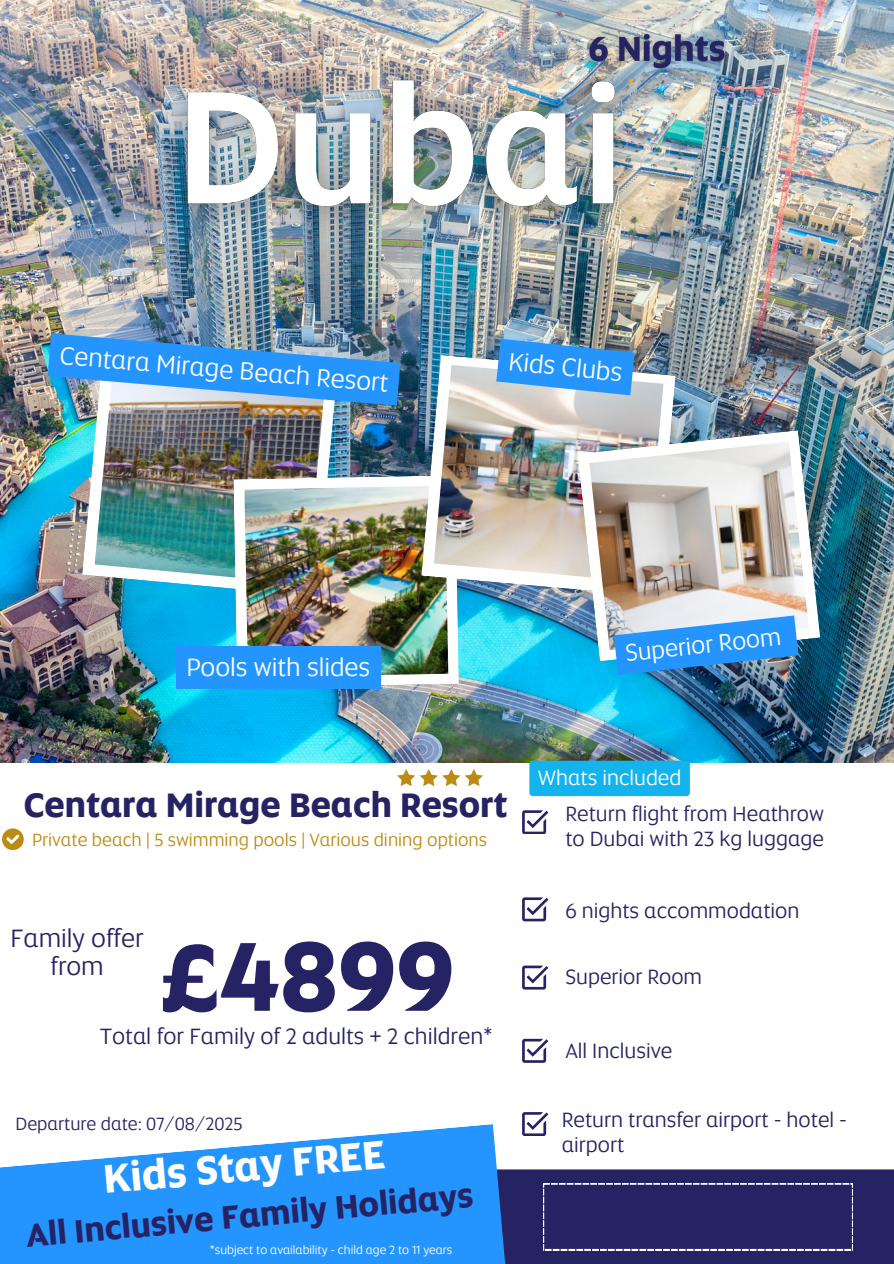
<style>
.page{position:relative;width:894px;height:1264px;background:#fff}
.page>*{position:absolute;margin:0;border:0;box-sizing:border-box;transform-origin:0 0}
.t1{font:700 99.45px "Etihad Altis";color:#262364}
.t2{font:700 40.5px "Etihad Altis";color:#fff}
.t3{font:700 34.5px "Etihad Altis";color:#262364}
.t4{font:700 33px "Etihad Altis";color:#262364}
.t5{font:25.5px "Etihad Altis";color:#fff}
.t6{font:25.5px/28.2px "Etihad Altis";color:#262364;text-align:center}
.t7{font:24px "Etihad Altis";color:#fff}
.t8{font:22.5px "Etihad Altis";color:#262364}
.t9{font:21px/24.8px "Etihad Altis";color:#262364}
.t10{font:21px "Etihad Altis";color:#fff}
.t11{font:18px "Etihad Altis";color:#bd8b13}
.t12{font:18px "Etihad Altis";color:#262364}
.t13{font:12px "Etihad Altis";color:#fff}
</style>
<div class="page">
<img style="left:0;top:0;width:893px;height:763px">
<img style="left:82px;top:406px;width:255px;height:190px">
<img style="left:95px;top:406px;width:230px;height:178px">
<img style="left:233px;top:475px;width:225px;height:212px">
<img style="left:244px;top:486px;width:204px;height:191px">
<img style="left:421px;top:355px;width:254px;height:241px">
<img style="left:434px;top:365px;width:229px;height:217px">
<img style="left:577px;top:430px;width:243px;height:231px">
<img style="left:589px;top:441px;width:219px;height:209px">
<svg style="left:522px;top:810px;width:26px;height:24px"></svg>
<svg style="left:522px;top:897px;width:26px;height:24px"></svg>
<svg style="left:522px;top:965px;width:26px;height:24px"></svg>
<svg style="left:522px;top:1038px;width:26px;height:24px"></svg>
<div style="left:0;top:1169px;width:893px;height:94px;background:#262364"></div>
<img style="left:147px;top:42px;width:508px;height:211px">
<svg style="left:0;top:1124px;width:516px;height:139px;fill:#2495ff"></svg>
<svg style="left:2px;top:828px;width:21px;height:21px"></svg>
<svg style="left:543px;top:1183px;width:309px;height:66px"></svg>
<img style="left:496px;top:339px;width:138px;height:56px">
<img style="left:579px;top:25px;width:157px;height:55px">
<div style="left:529px;top:760px;width:160px;height:36px;background:#13b3ee"></div>
<img style="left:48px;top:333px;width:352px;height:73px">
<div style="left:176px;top:646px;width:204px;height:43px;background:#2495ff"></div>
<img style="left:613px;top:615px;width:185px;height:60px">
<svg style="left:522px;top:1112px;width:26px;height:23px"></svg>
<svg style="left:397px;top:769px;width:86px;height:16px"></svg>
<p class="t5" style="left:61px;top:338px;width:331px;rotate:5deg">Centara Mirage Beach Resort</p>
<p class="t5" style="left:186px;top:651px;width:185px">Pools with slides</p>
<p class="t5" style="left:510px;top:344px;width:116px;rotate:6deg">Kids Clubs</p>
<h5 class="t7" style="left:623px;top:637px;width:158px;rotate:-6deg">Superior Room</h5>
<p class="t3" style="left:24px;top:782px;width:485px">Centara Mirage Beach Resort</p>
<h6 class="t11" style="left:32px;top:827px;width:456px">Private beach | 5 swimming pools | Various dining options</h6>
<p class="t6" style="left:11px;top:924px;width:134px">Family offer from</p>
<h5 class="t1" style="left:160px;top:912px;width:296px">£4899</h5>
<h6 class="t8" style="left:100px;top:1021px;width:394px">Total for Family of 2 adults + 2 children*</h6>
<h5 class="t12" style="left:16px;top:1112px;width:228px">Departure date: 07/08/2025</h5>
<p class="t2" style="left:101px;top:1152px;width:284px;rotate:-5deg">Kids Stay FREE</p>
<p class="t4" style="left:24px;top:1213px;width:450px;rotate:-5deg">All Inclusive Family Holidays</p>
<p class="t13" style="left:210px;top:1241px;width:244px">*subject to availability - child age 2 to 11 years</p>
<h5 class="t10" style="left:537px;top:764px;width:145px">Whats included</h5>
<h5 class="t9" style="left:565px;top:801px;width:260px">Return flight from Heathrow to Dubai with 23 kg luggage</h5>
<p class="t9" style="left:565px;top:898px;width:235px">6 nights accommodation</p>
<p class="t9" style="left:565px;top:964px;width:138px">Superior Room</p>
<h2 class="t9" style="left:565px;top:1038px;width:109px">All Inclusive</h2>
<h4 class="t9" style="left:561px;top:1107px;width:287px">Return transfer airport - hotel - airport</h4>
</div>
